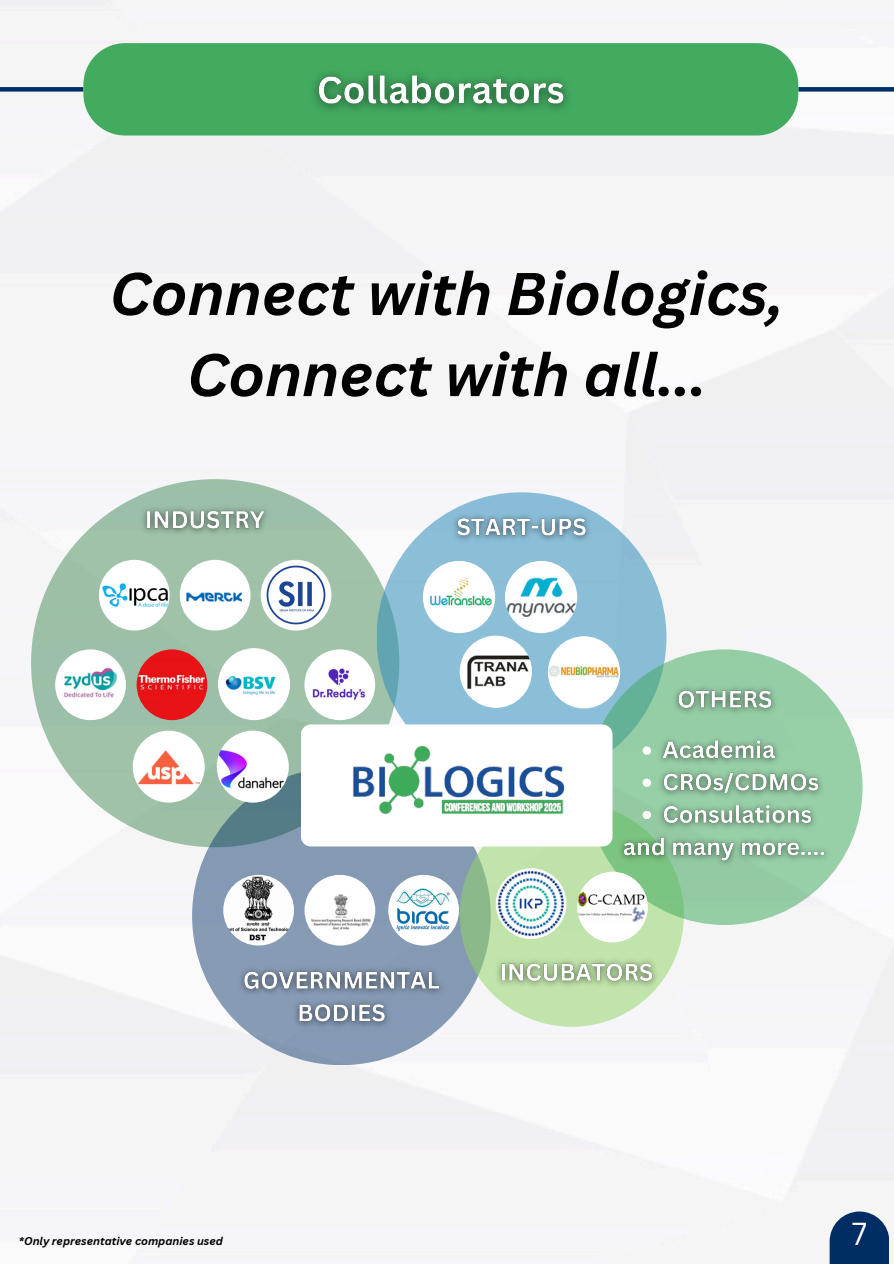
<style>
.page{position:relative;width:894px;height:1264px;background:#fff}
.page>*{position:absolute;margin:0;border:0;box-sizing:border-box;transform-origin:0 0}
.t1{font:italic 700 58.8px/81px "Canva Sans";color:#000;text-align:center}
.t2{font:30.9px "Canva Sans";color:#fff}
.t3{font:italic 700 10.95px "Canva Sans";color:#000}
</style>
<div class="page">
<div style="left:0;top:87px;width:83px;height:5px;background:#002d64"></div>
<div style="left:798px;top:87px;width:95px;height:5px;background:#002d64"></div>
<div style="left:83px;top:43px;width:715px;height:92px;background:#43ab60"></div>
<div style="left:829px;top:1211px;width:60px;height:52px;background:#002d64"></div>
<div style="left:31px;top:479px;width:368px;height:368px;background:#9fc2a9;border-radius:50%"></div>
<svg style="left:376px;top:492px;width:290px;height:290px;background:#89bcd5"></svg>
<svg style="left:192px;top:766px;width:298px;height:299px;background:#8096ae"></svg>
<svg style="left:459px;top:802px;width:224px;height:224px;background:#b7dca5"></svg>
<svg style="left:586px;top:649px;width:276px;height:276px;background:#8fcaa2"></svg>
<svg style="left:301px;top:724px;width:311px;height:122px"></svg>
<img style="left:332px;top:739px;width:247px;height:86px">
<img style="left:459px;top:635px;width:72px;height:73px;border-radius:50%">
<img style="left:505px;top:561px;width:72px;height:72px;border-radius:50%">
<img style="left:423px;top:561px;width:72px;height:72px;border-radius:50%">
<img style="left:547px;top:636px;width:73px;height:72px;border-radius:50%">
<img style="left:218px;top:648px;width:72px;height:72px;border-radius:50%">
<img style="left:304px;top:649px;width:71px;height:71px;border-radius:50%">
<img style="left:137px;top:649px;width:70px;height:71px;border-radius:50%">
<img style="left:55px;top:649px;width:71px;height:71px;border-radius:50%">
<img style="left:99px;top:560px;width:71px;height:70px;border-radius:50%">
<img style="left:260px;top:560px;width:71px;height:70px;border-radius:50%">
<img style="left:180px;top:560px;width:70px;height:70px;border-radius:50%">
<img style="left:223px;top:874px;width:71px;height:71px;border-radius:50%">
<img style="left:388px;top:874px;width:71px;height:71px;border-radius:50%">
<img style="left:304px;top:874px;width:71px;height:71px;border-radius:50%">
<img style="left:133px;top:730px;width:72px;height:72px;border-radius:50%">
<img style="left:217px;top:730px;width:72px;height:72px;border-radius:50%">
<img style="left:495px;top:868px;width:71px;height:71px;border-radius:50%">
<img style="left:577px;top:871px;width:70px;height:71px;border-radius:50%">
<img style="left:302px;top:60px;width:279px;height:63px">
<img style="left:142px;top:507px;width:125px;height:26px">
<img style="left:234px;top:962px;width:215px;height:70px">
<img style="left:447px;top:509px;width:148px;height:37px">
<img style="left:491px;top:953px;width:171px;height:39px">
<img style="left:668px;top:681px;width:112px;height:38px">
<img style="left:613px;top:730px;width:220px;height:141px">
<p class="t1" style="left:109px;top:252px;width:675px">Connect with Biologics,<br>Connect with all...</p>
<p class="t3" style="left:19px;top:1233px;width:205px">*Only representative companies used</p>
<p class="t2" style="left:851px;top:1212px;width:17px">7</p>
</div>
